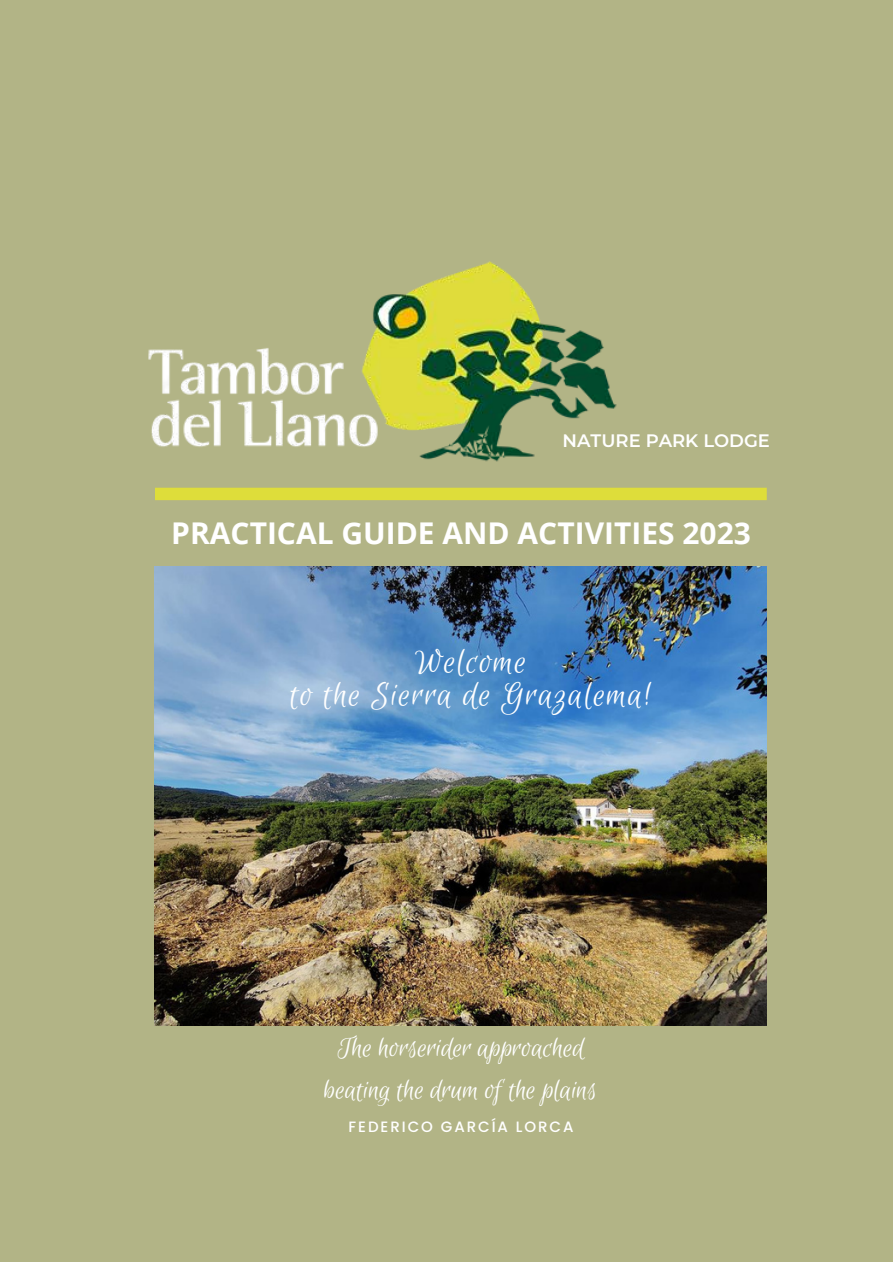
<style>
.page{position:relative;width:893px;height:1264px;background:#fff}
.page>*{position:absolute;margin:0;border:0;box-sizing:border-box;transform-origin:0 0}
.t1{font:37.5px/32.5px "Euphoria Script";letter-spacing:.04em;color:#fff;text-align:center}
.t2{font:30px/42px "Euphoria Script";color:#fff;text-align:center}
.t3{font:700 30px "Open Sans";color:#fff}
.t4{font:600 18px "Montserrat";color:#fff}
.t5{font:500 15px "Poppins";letter-spacing:.13em;color:#fff}
</style>
<div class="page">
<div style="left:0;top:0;width:892px;height:1261px;background:#b2b486"></div>
<img style="left:148px;top:261px;width:469px;height:201px">
<svg style="left:155px;top:487px;width:611px;height:13px;background:#dbda3e"></svg>
<img style="left:155px;top:566px;width:611px;height:459px">
<p class="t4" style="left:562px;top:428px;width:209px">NATURE PARK LODGE</p>
<p class="t3" style="left:171px;top:511px;width:581px">PRACTICAL GUIDE AND ACTIVITIES 2023</p>
<p class="t1" style="left:290px;top:647px;width:362px">Welcome<br>to the Sierra de Grazalema!</p>
<p class="t2" style="left:324px;top:1028px;width:274px">The horserider approached beating the drum of the plains</p>
<p class="t5" style="left:348px;top:1118px;width:226px">FEDERICO GARCÍA LORCA</p>
</div>
